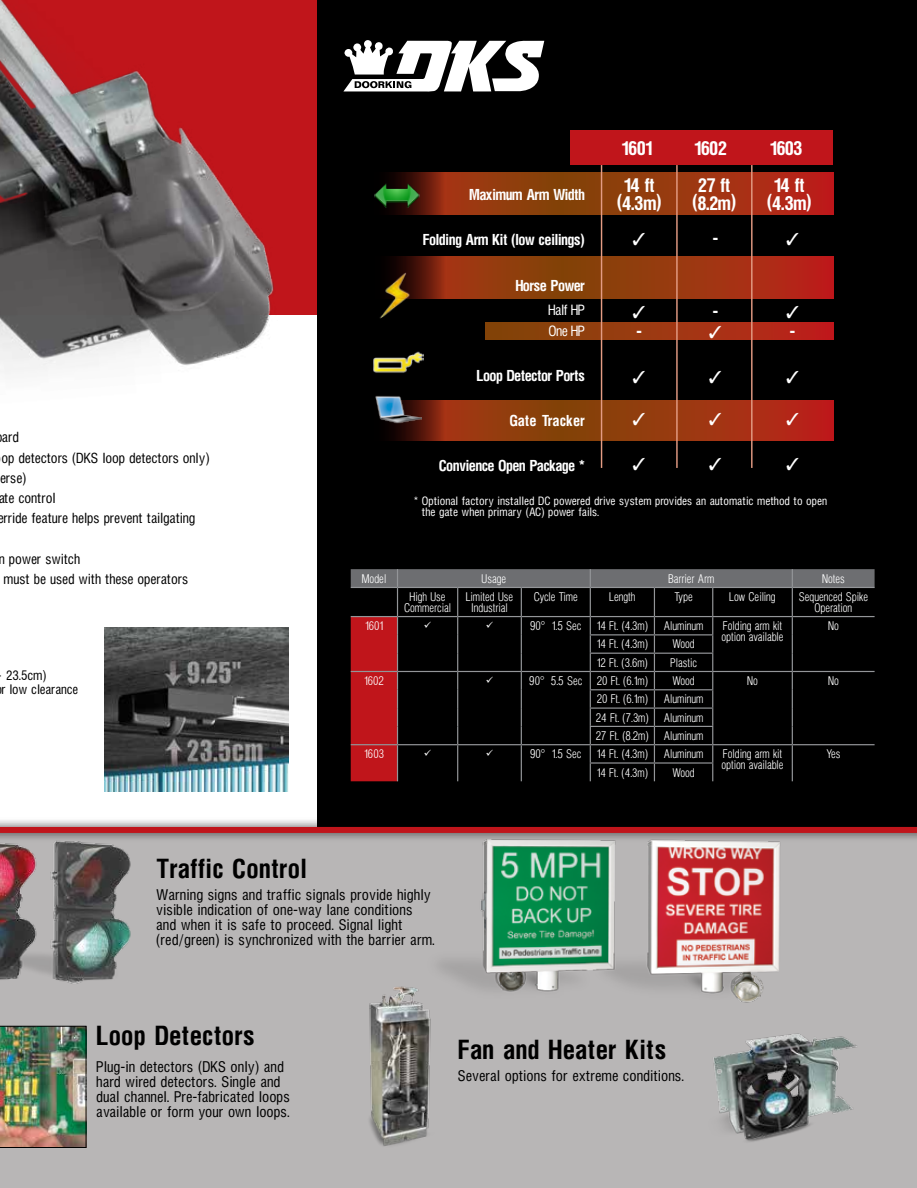
<style>
.page{position:relative;width:917px;height:1188px;background:#fff}
.page>*{position:absolute;margin:0;border:0;box-sizing:border-box;transform-origin:0 0}
.t1{font:700 24px "Hallmarke Cond";color:#000}
.t2{font:700 17.25px/18px "Hallmarke Cond";letter-spacing:-.05em;color:#fff;text-align:center}
.t3{font:700 13.8px "Hallmarke Cond";letter-spacing:-.05em;color:#fff}
.t4{font:700 13.8px "Hallmarke Cond";color:#fff}
.t5{font:13.5px/15px "Hallmarke Cond";color:#000}
.t6{font:12.9px/21px "Hallmarke Cond";letter-spacing:-.05em;color:#fff}
.t7{font:12.75px/20.2px "Hallmarke Cond";letter-spacing:-.01em;color:#000}
.t8{font:12px/14.4px "Hallmarke Cond";letter-spacing:-.01em;color:#000}
.t9{font:300 10.8px/10.8px "Hallmarke Cond";color:#fff;text-align:center}
.t10{font:10.5px/10.5px "Hallmarke Cond";color:#fff}
</style>
<div class="page">
<div style="left:0;top:0;width:328px;height:314px;background:#c0151b"></div>
<div style="left:317px;top:0;width:599px;height:817px;background:#000"></div>
<div style="left:0;top:830px;width:916px;height:358px;background:#b8b6b6"></div>
<div style="left:0;top:817px;width:916px;height:25px;background:#000;opacity:.75"></div>
<div style="left:0;top:827px;width:916px;height:6px;background:#c0151b"></div>
<img style="left:0;top:0;width:294px;height:374px">
<img style="left:0;top:836px;width:144px;height:148px">
<img style="left:369px;top:986px;width:62px;height:160px">
<img style="left:713px;top:1033px;width:144px;height:109px">
<div style="left:339px;top:40px;width:214px;height:65px;background:#000"></div>
<svg style="left:343px;top:40px;width:201px;height:52px"></svg>
<img style="left:0;top:1026px;width:86px;height:122px">
<img style="left:105px;top:627px;width:184px;height:165px">
<img style="left:421px;top:833px;width:371px;height:176px">
<img style="left:371px;top:299px;width:47px;height:20px">
<div style="left:559px;top:120px;width:282px;height:55px;background:#000"></div>
<div style="left:569px;top:130px;width:263px;height:35px;background:#c0151b"></div>
<svg style="left:371px;top:172px;width:462px;height:43px;background:#93330f"></svg>
<svg style="left:371px;top:256px;width:462px;height:43px;background:#8d320f"></svg>
<svg style="left:371px;top:401px;width:462px;height:39px;background:#94330f"></svg>
<div style="left:485px;top:323px;width:348px;height:17px;background:linear-gradient(to right,#7f4a08,#bf221d)"></div>
<hr style="left:600px;top:165px;width:2px;height:303px;background:#e49c84">
<hr style="left:676px;top:165px;width:1px;height:303px;background:#e49c84">
<hr style="left:751px;top:165px;width:1px;height:303px;background:#e49c84">
<img style="left:375px;top:389px;width:46px;height:43px">
<img style="left:372px;top:337px;width:52px;height:52px">
<img style="left:371px;top:182px;width:51px;height:26px">
<svg style="left:633px;top:232px;width:12px;height:13px"></svg>
<svg style="left:786px;top:232px;width:12px;height:13px"></svg>
<svg style="left:633px;top:306px;width:16px;height:13px"></svg>
<svg style="left:786px;top:306px;width:12px;height:12px"></svg>
<svg style="left:709px;top:325px;width:16px;height:14px"></svg>
<svg style="left:633px;top:370px;width:21px;height:14px"></svg>
<svg style="left:709px;top:370px;width:21px;height:14px"></svg>
<svg style="left:786px;top:370px;width:12px;height:13px"></svg>
<svg style="left:633px;top:412px;width:21px;height:14px"></svg>
<svg style="left:709px;top:412px;width:16px;height:14px"></svg>
<svg style="left:786px;top:412px;width:12px;height:13px"></svg>
<svg style="left:633px;top:457px;width:16px;height:14px"></svg>
<svg style="left:709px;top:457px;width:16px;height:14px"></svg>
<svg style="left:786px;top:457px;width:12px;height:13px"></svg>
<svg style="left:350px;top:569px;width:524px;height:212px;background:#1c1112"></svg>
<p class="t7" style="left:-2px;top:427px;width:213px;text-indent:4px">ard<br>op detectors (DKS loop detectors only) erse)<br>ate control<br>erride feature helps prevent tailgating</p>
<p class="t7" style="left:4px;top:548px;width:186px;text-indent:-5px">n power switch<br>must be used with these operators</p>
<p class="t8" style="left:-2px;top:668px;width:82px">- 23.5cm)<br>r low clearance</p>
<p class="t3" style="left:469px;top:185px;width:117px">Maximum Arm Width</p>
<p class="t3" style="left:423px;top:230px;width:164px">Folding Arm Kit (low ceilings)</p>
<p class="t3" style="left:515px;top:276px;width:71px">Horse Power</p>
<p class="t6" style="left:548px;top:299px;width:38px">Half HP<br>One HP</p>
<p class="t3" style="left:476px;top:366px;width:110px">Loop Detector Ports</p>
<p class="t4" style="left:509px;top:411px;width:77px">Gate Tracker</p>
<p class="t3" style="left:438px;top:456px;width:148px">Convience Open Package *</p>
<p class="t2" style="left:621px;top:138px;width:32px">1601</p>
<p class="t2" style="left:694px;top:138px;width:34px">1602</p>
<p class="t2" style="left:769px;top:138px;width:35px">1603</p>
<p class="t2" style="left:616px;top:175px;width:47px">14 ft (4.3m)</p>
<p class="t2" style="left:766px;top:175px;width:47px">14 ft (4.3m)</p>
<p class="t2" style="left:692px;top:175px;width:46px">27 ft (8.2m)</p>
<p class="t2" style="left:712px;top:228px;width:8px">-</p>
<p class="t2" style="left:712px;top:302px;width:8px">-</p>
<p class="t2" style="left:636px;top:321px;width:8px">-</p>
<p class="t2" style="left:789px;top:321px;width:8px">-</p>
<p class="t10" style="left:422px;top:495px;width:406px;text-indent:-8px">* Optional factory installed DC powered drive system provides an automatic method to open the gate when primary (AC) power fails.</p>
<p class="t9" style="left:362px;top:573px;width:26px">Model</p>
<p class="t9" style="left:481px;top:573px;width:26px">Usage</p>
<p class="t9" style="left:668px;top:573px;width:48px">Barrier Arm</p>
<p class="t9" style="left:822px;top:573px;width:24px">Notes</p>
<p class="t9" style="left:404px;top:591px;width:48px">High Use<br>Commercial</p>
<p class="t9" style="left:466px;top:591px;width:49px">Limited Use<br>Industrial</p>
<p class="t9" style="left:533px;top:591px;width:46px">Cycle Time</p>
<p class="t9" style="left:609px;top:591px;width:28px">Length</p>
<p class="t9" style="left:674px;top:591px;width:20px">Type</p>
<p class="t9" style="left:729px;top:591px;width:48px">Low Ceiling</p>
<p class="t9" style="left:798px;top:591px;width:71px">Sequenced Spike<br>Operation</p>
<p class="t9" style="left:365px;top:620px;width:20px">1601</p>
<p class="t9" style="left:530px;top:620px;width:53px">90° 1.5 Sec</p>
<p class="t9" style="left:596px;top:620px;width:53px">14 Ft. (4.3m)</p>
<p class="t9" style="left:663px;top:620px;width:41px">Aluminum</p>
<p class="t9" style="left:721px;top:620px;width:64px;text-align:left">Folding arm kit option available</p>
<p class="t9" style="left:828px;top:620px;width:12px">No</p>
<p class="t9" style="left:596px;top:639px;width:53px">14 Ft. (4.3m)</p>
<p class="t9" style="left:672px;top:639px;width:24px">Wood</p>
<p class="t9" style="left:596px;top:657px;width:53px">12 Ft. (3.6m)</p>
<p class="t9" style="left:670px;top:657px;width:28px">Plastic</p>
<p class="t9" style="left:364px;top:675px;width:21px">1602</p>
<p class="t9" style="left:529px;top:675px;width:55px">90° 5.5 Sec</p>
<p class="t9" style="left:596px;top:675px;width:53px">20 Ft. (6.1m)</p>
<p class="t9" style="left:672px;top:675px;width:24px">Wood</p>
<p class="t9" style="left:747px;top:675px;width:12px">No</p>
<p class="t9" style="left:828px;top:675px;width:12px">No</p>
<p class="t9" style="left:596px;top:694px;width:53px">20 Ft. (6.1m)</p>
<p class="t9" style="left:663px;top:694px;width:41px">Aluminum</p>
<p class="t9" style="left:596px;top:712px;width:54px">24 Ft. (7.3m)</p>
<p class="t9" style="left:663px;top:712px;width:41px">Aluminum</p>
<p class="t9" style="left:596px;top:730px;width:54px">27 Ft. (8.2m)</p>
<p class="t9" style="left:663px;top:730px;width:41px">Aluminum</p>
<p class="t9" style="left:364px;top:748px;width:21px">1603</p>
<p class="t9" style="left:530px;top:748px;width:53px">90° 1.5 Sec</p>
<p class="t9" style="left:596px;top:748px;width:53px">14 Ft. (4.3m)</p>
<p class="t9" style="left:663px;top:748px;width:41px">Aluminum</p>
<p class="t9" style="left:721px;top:748px;width:64px;text-align:left">Folding arm kit option available</p>
<p class="t9" style="left:826px;top:748px;width:16px">Yes</p>
<p class="t9" style="left:596px;top:767px;width:53px">14 Ft. (4.3m)</p>
<p class="t9" style="left:672px;top:767px;width:24px">Wood</p>
<p class="t1" style="left:156px;top:852px;width:152px">Traffic Control</p>
<p class="t5" style="left:156px;top:887px;width:280px">Warning signs and traffic signals provide highly visible indication of one-way lane conditions and when it is safe to proceed. Signal light (red/green) is synchronized with the barrier arm.</p>
<p class="t1" style="left:96px;top:1019px;width:160px">Loop Detectors</p>
<p class="t5" style="left:96px;top:1058px;width:195px">Plug-in detectors (DKS only) and hard wired detectors. Single and dual channel. Pre-fabricated loops available or form your own loops.</p>
<p class="t1" style="left:458px;top:1033px;width:210px">Fan and Heater Kits</p>
<p class="t5" style="left:458px;top:1068px;width:228px">Several options for extreme conditions.</p>
</div>
